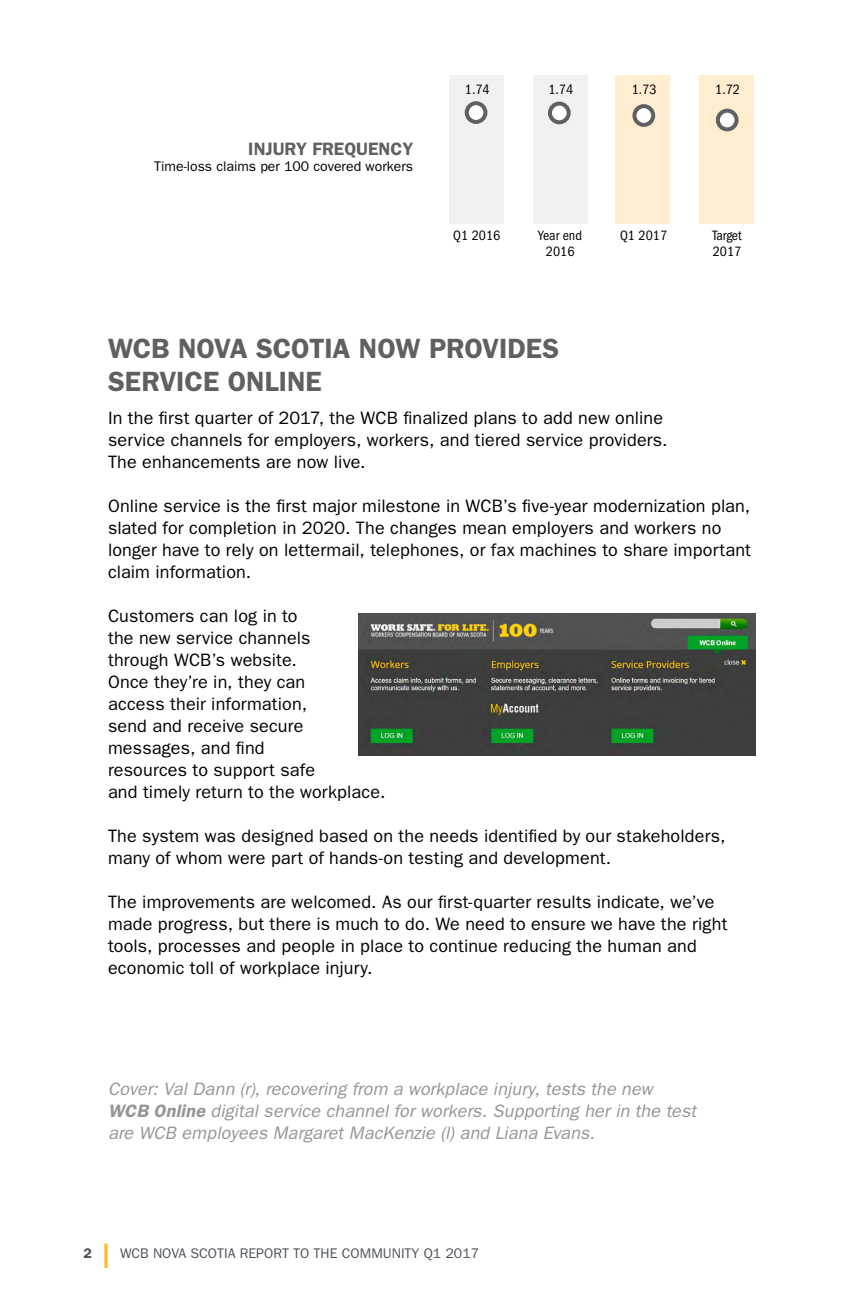
<style>
.page{position:relative;width:864px;height:1296px;background:#fff}
.page>*{position:absolute;margin:0;border:0;box-sizing:border-box;transform-origin:0 0}
.t1{font:32px "Roboto";color:#fdb924}
.t2{font:600 28px/33px "Franklin Gothic";color:#5f6062}
.t3{font:18px/22px "Franklin Gothic";letter-spacing:.01em;color:#000}
.t4{font:italic 18px/22px "Franklin Gothic";letter-spacing:.01em;color:#939598}
.t5{font:600 18px "Franklin Gothic";color:#5f6062}
.t6{font:condensed 14px/16px "Franklin Gothic";color:#000;text-align:center}
.t7{font:14px "Franklin Gothic";color:#4d525a}
.t8{font:14px "Franklin Gothic";color:#000}
.t9{font:600 14px "Franklin Gothic";color:#4d525a}
.s1{font-weight:600}
</style>
<div class="page">
<div style="left:616px;top:75px;width:54px;height:148px;background:#ffedcf"></div>
<div style="left:700px;top:75px;width:54px;height:148px;background:#ffedcf"></div>
<div style="left:718px;top:111px;width:19px;height:18px;background:#fff;border-radius:50%"></div>
<div style="left:716px;top:109px;width:23px;height:22px;border:4px solid #5f6062;border-radius:50%"></div>
<svg style="left:634px;top:106px;width:19px;height:19px"></svg>
<div style="left:632px;top:104px;width:23px;height:23px;border:4px solid #5f6062;border-radius:50%"></div>
<div style="left:449px;top:75px;width:55px;height:148px;background:#f1f1f2"></div>
<div style="left:533px;top:75px;width:54px;height:148px;background:#f1f1f2"></div>
<div style="left:550px;top:104px;width:19px;height:18px;background:#fff;border-radius:50%"></div>
<div style="left:548px;top:102px;width:23px;height:22px;border:4px solid #5f6062;border-radius:50%"></div>
<div style="left:467px;top:103px;width:18px;height:19px;background:#fff;border-radius:50%"></div>
<div style="left:465px;top:101px;width:22px;height:23px;border:4px solid #5f6062;border-radius:50%"></div>
<img style="left:358px;top:614px;width:397px;height:141px">
<p class="t5" style="left:248px;top:138px;width:166px">INJURY FREQUENCY</p>
<p class="t8" style="left:154px;top:158px;width:260px">Time-loss claims per 100 covered workers</p>
<p class="t6" style="left:465px;top:82px;width:26px">1.74</p>
<p class="t6" style="left:548px;top:82px;width:26px">1.74</p>
<p class="t6" style="left:632px;top:82px;width:26px">1.73</p>
<p class="t6" style="left:715px;top:82px;width:26px">1.72</p>
<p class="t6" style="left:453px;top:228px;width:49px">Q1 2016</p>
<p class="t6" style="left:538px;top:228px;width:45px">Year end<br>2016</p>
<p class="t6" style="left:620px;top:228px;width:49px">Q1 2017</p>
<p class="t6" style="left:712px;top:228px;width:31px;text-align:left">Target<br>2017</p>
<h2 class="t2" style="left:108px;top:331px;width:450px">WCB NOVA SCOTIA NOW PROVIDES<br>SERVICE ONLINE</h2>
<p class="t3" style="left:108px;top:407px;width:561px">I n the first quarter of 2017, the WCB finalized plans to add new online service channels for employers, workers, and tiered service providers.<br>The enhancements are now live.</p>
<p class="t3" style="left:108px;top:494px;width:645px">Online service is the first major milestone in WCB’s five-year modernization plan, slated for completion in 2020. The changes mean employers and workers no longer have to rely on lettermail, telephones, or fax machines to share important claim information.</p>
<p class="t3" style="left:108px;top:604px;width:279px">Customers can log in to<br>the new service channels<br>through WCB’s website.<br>Once they’re in, they can<br>access their information,<br>send and receive secure messages, and find<br>resources to support safe<br>and timely return to the workplace.</p>
<p class="t3" style="left:108px;top:824px;width:619px">The system was designed based on the needs identified by our stakeholders, many of whom were part of hands-on testing and development.</p>
<p class="t3" style="left:108px;top:890px;width:621px">The improvements are welcomed. As our first-quarter results indicate, we’ve made progress, but there is much to do. We need to ensure we have the right tools, processes and people in place to continue reducing the human and economic toll of workplace injury.</p>
<p class="t4" style="left:108px;top:1077px;width:590px">Cover: Val Dann (r), recovering from a workplace injury, tests the new<br><span class="s1">WCB Online</span> digital service channel for workers. Supporting her in the test are WCB employees Margaret MacKenzie (l) and Liana Evans.</p>
<p class="t9" style="left:84px;top:1244px;width:10px">2</p>
<h1 class="t1" style="left:102px;top:1234px;width:10px">l</h1>
<p class="t7" style="left:120px;top:1245px;width:361px">WCB Nova Scotia REPORT TO THE COMMUNITY Q1 2017</p>
</div>
